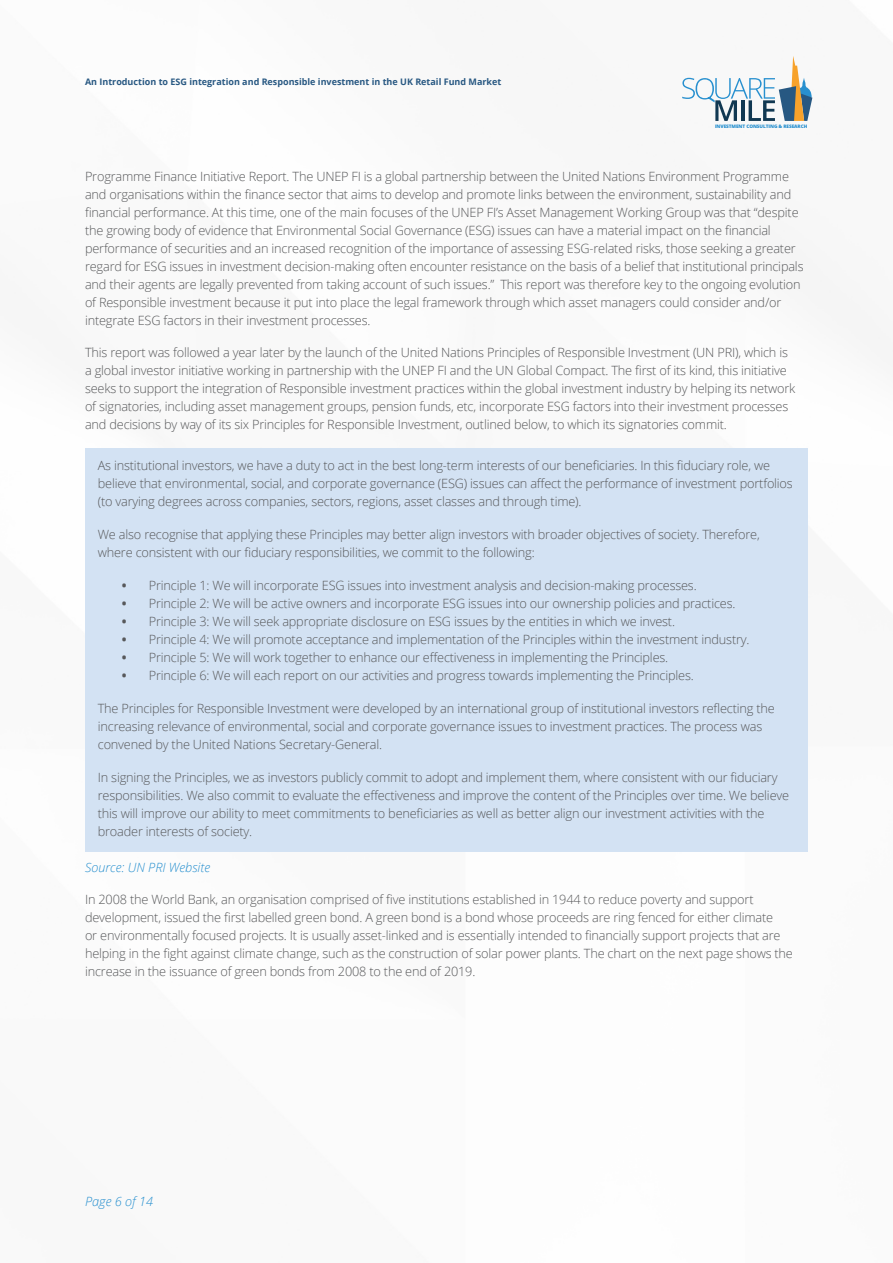
<style>
.page{position:relative;width:893px;height:1263px;background:#fff}
.page>*{position:absolute;margin:0;border:0;box-sizing:border-box;transform-origin:0 0}
.BODY_-_8_5___12{font:300 12.75px/18px "Open Sans";letter-spacing:-.015em;color:#57585a}
.Pagination{font:italic 300 12.75px "Open Sans";color:#2890cf}
.t1{font:700 9px "Open Sans";color:#285882}
.t2{font:800 4.8px "Open Sans";letter-spacing:-.02em;color:#2890cf}
.s1{font-weight:700}
</style>
<div class="page">
<svg style="left:682px;top:56px;width:130px;height:65px"></svg>
<div style="left:85px;top:448px;width:723px;height:403px;background:#d3e2f3"></div>
<p class="t1" style="left:85px;top:75px;width:418px">An Introduction to ESG integration and Responsible investment in the UK Retail Fund Market</p>
<p class="t2" style="left:715px;top:123px;width:94px">INVESTMENT CONSULTING &amp; RESEARCH</p>
<p class="BODY_-_8_5___12" style="left:85px;top:167px;width:720px">Programme Finance Initiative Report. The UNEP FI is a global partnership between the United Nations Environment Programme and organisations within the finance sector that aims to develop and promote links between the environment, sustainability and financial performance. At this time, one of the main focuses of the UNEP FI’s Asset Management Working Group was that “despite the growing body of evidence that Environmental Social Governance (ESG) issues can have a material impact on the financial performance of securities and an increased recognition of the importance of assessing ESG-related risks, those seeking a greater regard for ESG issues in investment decision-making often encounter resistance on the basis of a belief that institutional principals and their agents are legally prevented from taking account of such issues.” This report was therefore key to the ongoing evolution of Responsible investment because it put into place the legal framework through which asset managers could consider and/or integrate ESG factors in their investment processes.</p>
<p class="BODY_-_8_5___12" style="left:85px;top:343px;width:712px">This report was followed a year later by the launch of the United Nations Principles of Responsible Investment (UN PRI), which is a global investor initiative working in partnership with the UNEP FI and the UN Global Compact. The first of its kind, this initiative seeks to support the integration of Responsible investment practices within the global investment industry by helping its network of signatories, including asset management groups, pension funds, etc, incorporate ESG factors into their investment processes and decisions by way of its six Principles for Responsible Investment, outlined below, to which its signatories commit.</p>
<p class="BODY_-_8_5___12" style="left:98px;top:456px;width:697px">As institutional investors, we have a duty to act in the best long-term interests of our beneficiaries. In this fiduciary role, we believe that environmental, social, and corporate governance (ESG) issues can affect the performance of investment portfolios (to varying degrees across companies, sectors, regions, asset classes and through time).</p>
<p class="BODY_-_8_5___12" style="left:98px;top:525px;width:663px">We also recognise that applying these Principles may better align investors with broader objectives of society. Therefore, where consistent with our fiduciary responsibilities, we commit to the following:</p>
<p class="BODY_-_8_5___12" style="left:122px;top:576px;width:576px"><span class="s1">•</span> Principle 1: We will incorporate ESG issues into investment analysis and decision-making processes.</p>
<p class="BODY_-_8_5___12" style="left:122px;top:594px;width:615px"><span class="s1">•</span> Principle 2: We will be active owners and incorporate ESG issues into our ownership policies and practices.</p>
<p class="BODY_-_8_5___12" style="left:122px;top:612px;width:555px"><span class="s1">•</span> Principle 3: We will seek appropriate disclosure on ESG issues by the entities in which we invest.</p>
<p class="BODY_-_8_5___12" style="left:122px;top:630px;width:629px"><span class="s1">•</span> Principle 4: We will promote acceptance and implementation of the Principles within the investment industry.</p>
<p class="BODY_-_8_5___12" style="left:122px;top:648px;width:548px"><span class="s1">•</span> Principle 5: We will work together to enhance our effectiveness in implementing the Principles.</p>
<p class="BODY_-_8_5___12" style="left:122px;top:666px;width:573px"><span class="s1">•</span> Principle 6: We will each report on our activities and progress towards implementing the Principles.</p>
<p class="BODY_-_8_5___12" style="left:98px;top:699px;width:679px">The Principles for Responsible Investment were developed by an international group of institutional investors reflecting the increasing relevance of environmental, social and corporate governance issues to investment practices. The process was convened by the United Nations Secretary-General.</p>
<p class="BODY_-_8_5___12" style="left:98px;top:768px;width:693px">In signing the Principles, we as investors publicly commit to adopt and implement them, where consistent with our fiduciary responsibilities. We also commit to evaluate the effectiveness and improve the content of the Principles over time. We believe this will improve our ability to meet commitments to beneficiaries as well as better align our investment activities with the broader interests of society.</p>
<p class="Pagination" style="left:85px;top:858px;width:127px">Source: UN PRI Website</p>
<p class="BODY_-_8_5___12" style="left:85px;top:890px;width:709px">In 2008 the World Bank, an organisation comprised of five institutions established in 1944 to reduce poverty and support development, issued the first labelled green bond. A green bond is a bond whose proceeds are ring fenced for either climate<br>or environmentally focused projects. It is usually asset-linked and is essentially intended to financially support projects that are helping in the fight against climate change, such as the construction of solar power plants. The chart on the next page shows the increase in the issuance of green bonds from 2008 to the end of 2019.</p>
<p class="Pagination" style="left:85px;top:1193px;width:70px">Page 6 of 14</p>
</div>
